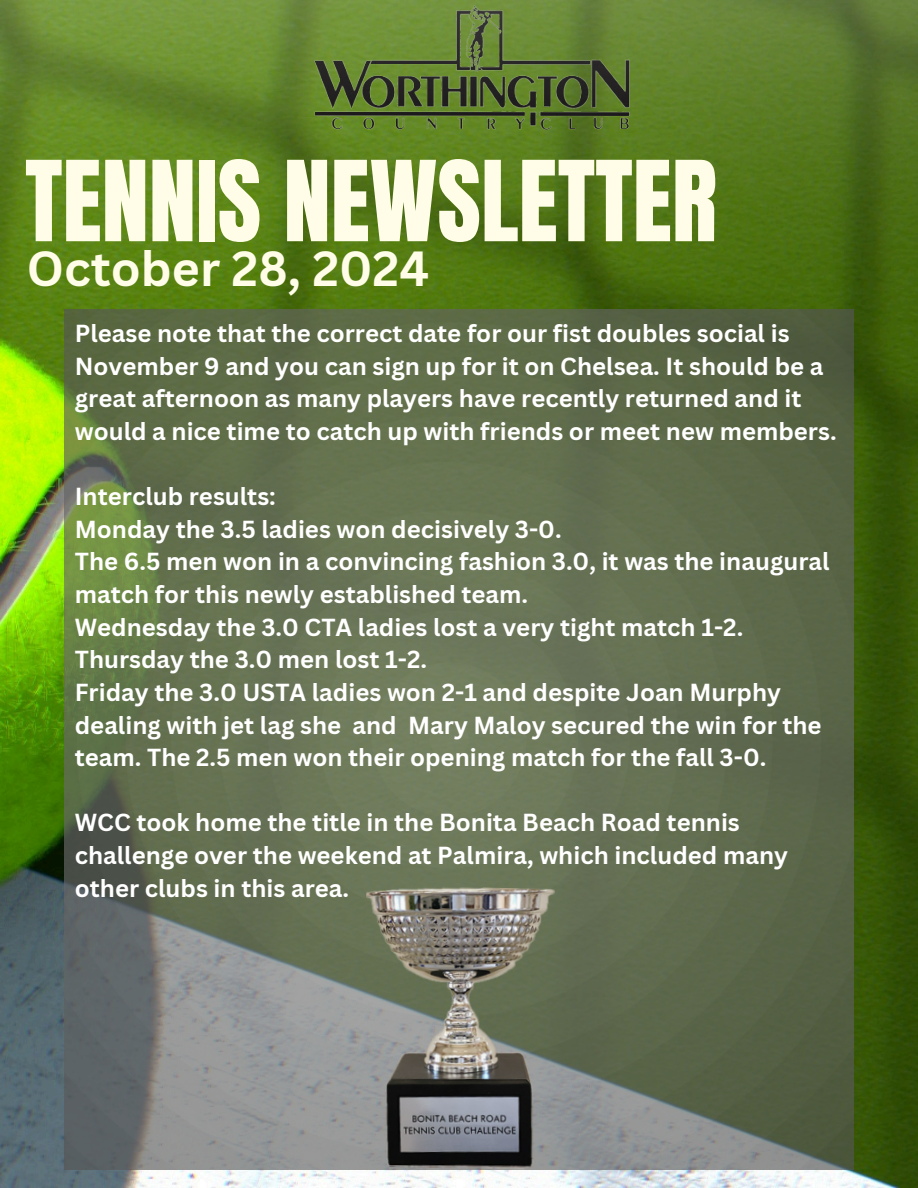
<style>
.page{position:relative;width:918px;height:1188px;background:#fff}
.page>*{position:absolute;margin:0;border:0;box-sizing:border-box;transform-origin:0 0}
.t1{font:94.8px "Anton";color:#fffde8}
.t2{font:700 48px "Canva Sans";color:#fffde8}
.t3{font:700 24px/32.7px "Canva Sans";color:#fff}
</style>
<div class="page">
<img style="left:0;top:335px;width:918px;height:853px">
<img style="left:0;top:0;width:918px;height:335px">
<img style="left:65px;top:309px;width:788px;height:861px">
<img style="left:361px;top:885px;width:194px;height:285px">
<p class="t1" style="left:25px;top:133px;width:694px">TENNIS NEWSLETTER</p>
<p class="t2" style="left:27px;top:234px;width:404px">October 28, 2024</p>
<h1 class="t3" style="left:75px;top:316px;width:763px">Please note that the correct date for our fist doubles social is November 9 and you can sign up for it on Chelsea. It should be a great afternoon as many players have recently returned and it would a nice time to catch up with friends or meet new members.</h1>
<h2 class="t3" style="left:75px;top:480px;width:203px">Interclub results:</h2>
<p class="t3" style="left:75px;top:512px;width:488px">Monday the 3.5 ladies won decisively 3-0.</p>
<p class="t3" style="left:75px;top:545px;width:756px">The 6.5 men won in a convincing fashion 3.0, it was the inaugural match for this newly established team.</p>
<p class="t3" style="left:75px;top:610px;width:670px">Wednesday the 3.0 CTA ladies lost a very tight match 1-2.</p>
<p class="t3" style="left:75px;top:643px;width:354px">Thursday the 3.0 men lost 1-2.</p>
<p class="t3" style="left:75px;top:675px;width:748px">Friday the 3.0 USTA ladies won 2-1 and despite Joan Murphy dealing with jet lag she and Mary Maloy secured the win for the team. The 2.5 men won their opening match for the fall 3-0.</p>
<p class="t3" style="left:75px;top:806px;width:715px">WCC took home the title in the Bonita Beach Road tennis challenge over the weekend at Palmira, which included many other clubs in this area.</p>
</div>
